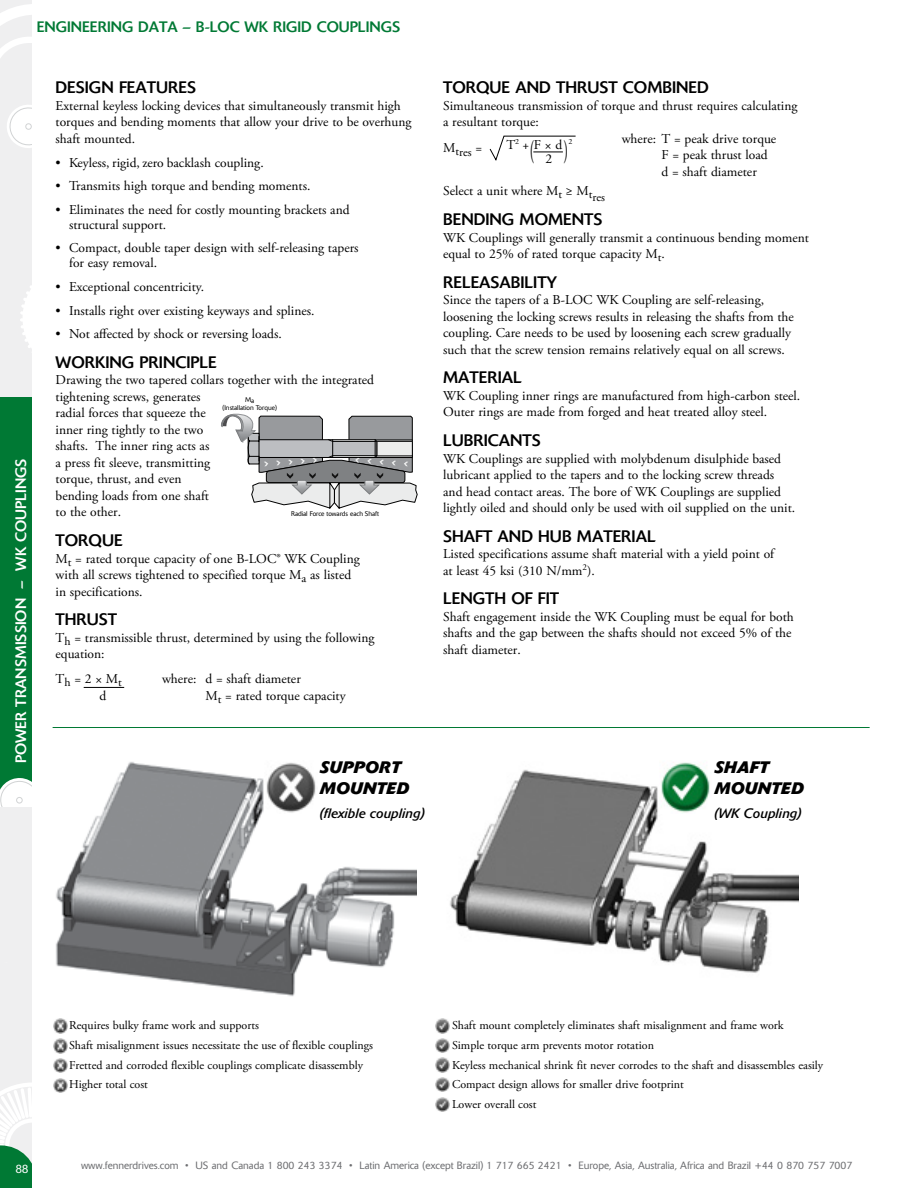
<style>
.page{position:relative;width:918px;height:1188px;background:#fff}
.page>*{position:absolute;margin:0;border:0;box-sizing:border-box;transform-origin:0 0}
.t1{font:27px "Adobe Garamond Pro";color:#000;scale:.5 1}
.t2{font:16.5px "Delta BQ";color:#000}
.t3{font:italic 700 16.5px/21px "Delta BQ";letter-spacing:.025em;color:#000}
.t4{font:15px "Delta BQ";color:#007934}
.t5{font:15px "Delta BQ";color:#fff}
.t6{font:13.5px/16.5px "Adobe Garamond Pro";color:#000}
.t7{font:italic 13.5px "Delta BQ";color:#000}
.t8{font:12px/19.8px "Adobe Garamond Pro";color:#000}
.t9{font:300 12px "Delta BQ";color:#fff}
.t10{font:300 10.5px "Delta BQ";color:#6d6e71}
.t11{font:300 6.75px/7.6px "Delta BQ";color:#000;text-align:center}
</style>
<div class="page">
<div style="left:0;top:0;width:32px;height:1188px;background:#efeff0"></div>
<svg style="left:0;top:1083px;width:32px;height:105px"></svg>
<div style="left:0;top:397px;width:32px;height:411px;background:#007934"></div>
<svg style="left:20px;top:286px;width:12px;height:62px"></svg>
<svg style="left:0;top:4px;width:32px;height:54px"></svg>
<svg style="left:7px;top:105px;width:25px;height:43px"></svg>
<svg style="left:0;top:778px;width:32px;height:30px"></svg>
<img style="left:450px;top:769px;width:349px;height:204px">
<img style="left:56px;top:762px;width:361px;height:257px">
<img style="left:265px;top:762px;width:52px;height:51px">
<img style="left:53px;top:1078px;width:15px;height:15px">
<img style="left:53px;top:1059px;width:15px;height:14px">
<img style="left:53px;top:1039px;width:15px;height:14px">
<img style="left:53px;top:1019px;width:15px;height:14px">
<img style="left:659px;top:762px;width:53px;height:51px">
<img style="left:435px;top:1097px;width:15px;height:14px">
<img style="left:435px;top:1078px;width:15px;height:14px">
<img style="left:435px;top:1058px;width:15px;height:14px">
<img style="left:435px;top:1038px;width:15px;height:15px">
<img style="left:435px;top:1019px;width:15px;height:14px">
<hr style="left:53px;top:727px;width:817px;height:1px;background:#007934">
<svg style="left:221px;top:413px;width:196px;height:96px"></svg>
<hr style="left:84px;top:687px;width:40px;height:1px;background:#000">
<svg style="left:489px;top:135px;width:87px;height:26px"></svg>
<hr style="left:533px;top:152px;width:30px;height:1px;background:#000">
<p class="t4" style="left:37px;top:17px;width:365px">ENGINEERING DATA – B-LOC WK RIGID COUPLINGS</p>
<p class="t5" style="left:12px;top:589px;width:132px;rotate:-90deg">– WK COUPLINGS</p>
<p class="t5" style="left:12px;top:763px;width:167px;rotate:-90deg">POWER TRANSMISSION</p>
<p class="t2" style="left:56px;top:78px;width:142px">DESIGN FEATURES</p>
<p class="t6" style="left:56px;top:98px;width:357px">External keyless locking devices that simultaneously transmit high torques and bending moments that allow your drive to be overhung shaft mounted.</p>
<p class="t6" style="left:56px;top:154px;width:210px">• Keyless, rigid, zero backlash coupling.</p>
<p class="t6" style="left:56px;top:178px;width:256px">• Transmits high torque and bending moments.</p>
<p class="t6" style="left:69px;top:202px;width:282px;line-height:15px;text-indent:-14px">• Eliminates the need for costly mounting brackets and structural support.</p>
<p class="t6" style="left:69px;top:241px;width:291px;line-height:15px;text-indent:-13px">• Compact, double taper design with self-releasing tapers for easy removal.</p>
<p class="t6" style="left:56px;top:279px;width:150px">• Exceptional concentricity.</p>
<p class="t6" style="left:56px;top:303px;width:260px">• Installs right over existing keyways and splines.</p>
<p class="t6" style="left:56px;top:326px;width:228px">• Not affected by shock or reversing loads.</p>
<p class="t2" style="left:56px;top:352px;width:163px">WORKING PRINCIPLE</p>
<p class="t6" style="left:56px;top:372px;width:320px">Drawing the two tapered collars together with the integrated tightening screws, generates<br>radial forces that squeeze the<br>inner ring tightly to the two<br>shafts. The inner ring acts as<br>a press fit sleeve, transmitting<br>torque, thrust, and even<br>bending loads from one shaft<br>to the other.</p>
<p class="t2" style="left:56px;top:530px;width:69px">TORQUE</p>
<p class="t6" style="left:56px;top:551px;width:306px">M<sub>t</sub> = rated torque capacity of one B-LOC® WK Coupling with all screws tightened to specified torque M<sub>a</sub> as listed in specifications.</p>
<p class="t2" style="left:56px;top:609px;width:63px">THRUST</p>
<p class="t6" style="left:56px;top:630px;width:320px">T<sub>h</sub> = transmissible thrust, determined by using the following equation:</p>
<p class="t6" style="left:99px;top:671px;width:24px;text-indent:-44px">T<sub>h</sub> = 2 × M<sub>t </sub>d</p>
<p class="t11" style="left:223px;top:397px;width:56px">Ma<br>(Installation Torque)</p>
<p class="t11" style="left:291px;top:510px;width:89px">Radial Force towards each Shaft</p>
<p class="t6" style="left:205px;top:671px;width:142px;text-indent:-43px">where: d = shaft diameter<br>M<sub>t</sub> = rated torque capacity</p>
<p class="t2" style="left:443px;top:78px;width:267px">TORQUE AND THRUST COMBINED</p>
<p class="t6" style="left:443px;top:98px;width:356px">Simultaneous transmission of torque and thrust requires calculating a resultant torque:</p>
<p class="t8" style="left:443px;top:143px;width:41px"><sup>M</sup>tres <sup>=</sup></p>
<p class="t6" style="left:443px;top:183px;width:163px">Select a unit where M<sub>t</sub> ≥ M<sub>tres</sub></p>
<p class="t2" style="left:443px;top:209px;width:161px">BENDING MOMENTS</p>
<p class="t6" style="left:443px;top:230px;width:367px">WK Couplings will generally transmit a continuous bending moment equal to 25% of rated torque capacity M<sub>t</sub>.</p>
<p class="t2" style="left:443px;top:272px;width:116px">RELEASABILITY</p>
<p class="t6" style="left:443px;top:292px;width:352px">Since the tapers of a B-LOC WK Coupling are self-releasing, loosening the locking screws results in releasing the shafts from the coupling. Care needs to be used by loosening each screw gradually such that the screw tension remains relatively equal on all screws.</p>
<p class="t2" style="left:443px;top:368px;width:80px">MATERIAL</p>
<p class="t6" style="left:443px;top:388px;width:359px">WK Coupling inner rings are manufactured from high-carbon steel.<br>Outer rings are made from forged and heat treated alloy steel.</p>
<p class="t2" style="left:443px;top:430px;width:99px">LUBRICANTS</p>
<p class="t6" style="left:443px;top:450px;width:354px">WK Couplings are supplied with molybdenum disulphide based lubricant applied to the tapers and to the locking screw threads and head contact areas. The bore of WK Couplings are supplied lightly oiled and should only be used with oil supplied on the unit.</p>
<p class="t2" style="left:443px;top:526px;width:214px">SHAFT AND HUB MATERIAL</p>
<p class="t6" style="left:443px;top:546px;width:332px">Listed specifications assume shaft material with a yield point of at least 45 ksi (310 N/mm<sup>2</sup>).</p>
<p class="t2" style="left:443px;top:588px;width:118px">LENGTH OF FIT</p>
<p class="t6" style="left:443px;top:609px;width:352px">Shaft engagement inside the WK Coupling must be equal for both shafts and the gap between the shafts should not exceed 5% of the shaft diameter.</p>
<p class="t6" style="left:662px;top:131px;width:116px;text-indent:-40px">where: T = peak drive torque<br>F = peak thrust load d = shaft diameter</p>
<p class="t6" style="left:506px;top:137px;width:68px">T<sup>2</sup> + F × d <sup>2</sup></p>
<h1 class="t1" style="left:530px;top:134px;width:78px"><sub>2</sub>( )</h1>
<p class="t3" style="left:320px;top:756px;width:91px">SUPPORT<br>MOUNTED</p>
<p class="t7" style="left:320px;top:805px;width:106px">(flexible coupling)</p>
<p class="t3" style="left:715px;top:756px;width:91px">SHAFT<br>MOUNTED</p>
<p class="t7" style="left:715px;top:805px;width:88px">(WK Coupling)</p>
<p class="t9" style="left:15px;top:1162px;width:15px">88</p>
<p class="t8" style="left:69px;top:1016px;width:305px">Requires bulky frame work and supports<br>Shaft misalignment issues necessitate the use of flexible couplings Fretted and corroded flexible couplings complicate disassembly Higher total cost</p>
<p class="t8" style="left:452px;top:1016px;width:373px">Shaft mount completely eliminates shaft misalignment and frame work<br>Simple torque arm prevents motor rotation<br>Keyless mechanical shrink fit never corrodes to the shaft and disassembles easily Compact design allows for smaller drive footprint<br>Lower overall cost</p>
<p class="t10" style="left:81px;top:1159px;width:773px">www.fennerdrives.com • US and Canada 1 800 243 3374 • Latin America (except Brazil) 1 717 665 2421 • Europe, Asia, Australia, Africa and Brazil +44 0 870 757 7007</p>
</div>
